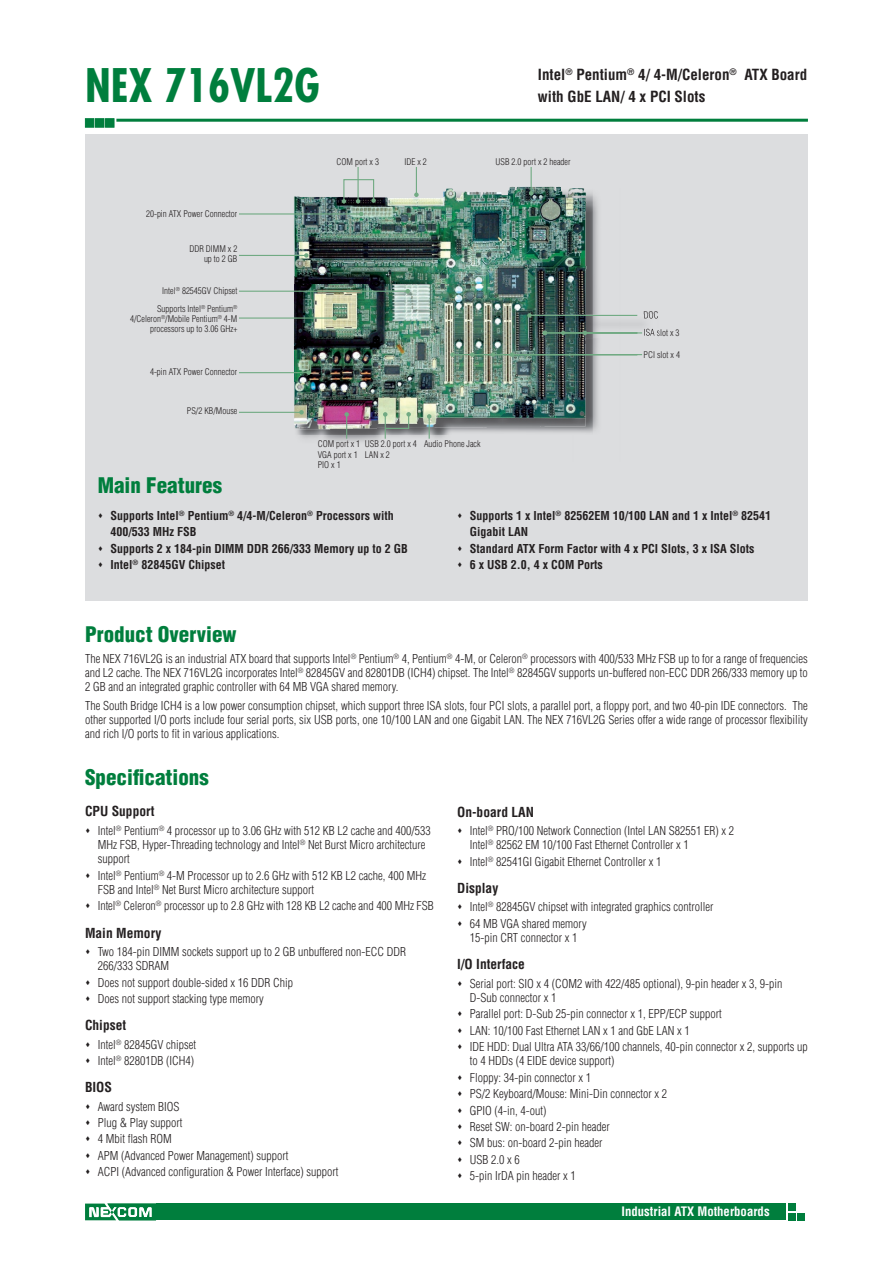
<style>
.page{position:relative;width:893px;height:1263px;background:#fff}
.page>*{position:absolute;margin:0;border:0;box-sizing:border-box;transform-origin:0 0}
.t1{font:700 condensed 45px "Futura";color:#007e3d}
.t2{font:900 condensed 21px "Helvetica";color:#007e3d}
.t3{font:700 condensed 15px/22.5px "Helvetica";color:#231f20}
.t4{font:700 condensed 13.5px "Helvetica";color:#231f20}
.t5{font:700 condensed 12.75px "Helvetica";color:#fff}
.t6{font:300 condensed 12px/16.4px "Helvetica";color:#231f20}
.t7{font:700 condensed 12px/16.5px "Helvetica";color:#231f20}
.t8{font:300 condensed 9px/10.4px "Helvetica";color:#231f20}
</style>
<div class="page">
<svg style="left:85px;top:1203px;width:71px;height:17px"></svg>
<div style="left:156px;top:1203px;width:630px;height:17px;background:#007e3d"></div>
<div style="left:788px;top:1203px;width:7px;height:7px;background:#007e3d"></div>
<div style="left:788px;top:1213px;width:7px;height:7px;background:#007e3d"></div>
<div style="left:797px;top:1213px;width:7px;height:7px;background:#007e3d"></div>
<div style="left:85px;top:135px;width:723px;height:466px;background:#dcdddf"></div>
<hr style="left:116px;top:119px;width:692px;height:3px;background:#007e3d">
<div style="left:85px;top:118px;width:9px;height:10px;background:#007e3d;border:1px solid #007e3d"></div>
<div style="left:95px;top:118px;width:9px;height:10px;background:#007e3d;border:1px solid #007e3d"></div>
<div style="left:105px;top:118px;width:9px;height:10px;background:#007e3d;border:1px solid #007e3d"></div>
<img style="left:593px;top:196px;width:27px;height:235px">
<img style="left:295px;top:192px;width:298px;height:243px">
<img style="left:293px;top:196px;width:2px;height:229px">
<img style="left:510px;top:186px;width:74px;height:3px">
<img style="left:295px;top:189px;width:291px;height:241px">
<hr style="left:357px;top:167px;width:2px;height:34px;background:#71aa83">
<svg style="left:414px;top:167px;width:5px;height:30px"></svg>
<svg style="left:529px;top:167px;width:4px;height:29px"></svg>
<img style="left:528px;top:314px;width:125px;height:24px">
<img style="left:644px;top:314px;width:14px;height:5px">
<img style="left:644px;top:329px;width:14px;height:7px">
<img style="left:547px;top:332px;width:14px;height:1px">
<svg style="left:542px;top:331px;width:5px;height:4px"></svg>
<hr style="left:529px;top:315px;width:108px;height:1px;background:#71aa83">
<svg style="left:527px;top:313px;width:5px;height:5px"></svg>
<hr style="left:452px;top:354px;width:185px;height:1px;background:#71aa83">
<svg style="left:450px;top:352px;width:5px;height:5px"></svg>
<svg style="left:427px;top:414px;width:4px;height:25px"></svg>
<hr style="left:239px;top:412px;width:62px;height:1px;background:#71aa83">
<svg style="left:299px;top:410px;width:5px;height:5px"></svg>
<hr style="left:239px;top:372px;width:70px;height:1px;background:#71aa83">
<svg style="left:306px;top:360px;width:7px;height:15px"></svg>
<hr style="left:239px;top:317px;width:96px;height:2px;background:#71aa83">
<svg style="left:332px;top:316px;width:5px;height:4px"></svg>
<hr style="left:239px;top:291px;width:169px;height:1px;background:#71aa83">
<svg style="left:405px;top:289px;width:5px;height:4px"></svg>
<hr style="left:239px;top:255px;width:67px;height:1px;background:#71aa83">
<svg style="left:304px;top:253px;width:5px;height:5px"></svg>
<hr style="left:239px;top:213px;width:122px;height:2px;background:#71aa83">
<svg style="left:359px;top:212px;width:4px;height:4px"></svg>
<svg style="left:470px;top:352px;width:5px;height:5px"></svg>
<svg style="left:491px;top:352px;width:4px;height:5px"></svg>
<hr style="left:512px;top:354px;width:130px;height:1px;background:#71aa83">
<svg style="left:510px;top:352px;width:4px;height:5px"></svg>
<svg style="left:583px;top:331px;width:4px;height:4px"></svg>
<hr style="left:563px;top:332px;width:79px;height:1px;background:#71aa83">
<svg style="left:561px;top:331px;width:4px;height:4px"></svg>
<svg style="left:342px;top:179px;width:34px;height:25px"></svg>
<svg style="left:344px;top:412px;width:5px;height:27px"></svg>
<svg style="left:383px;top:412px;width:28px;height:27px"></svg>
<h1 class="t1" style="left:85px;top:56px;width:236px">NEX 716VL2G</h1>
<p class="t3" style="left:538px;top:63px;width:271px">Intel<sup>®</sup> Pentium<sup>®</sup> 4/ 4-M/Celeron<sup>®</sup> ATX Board with GbE LAN/ 4 x PCI Slots</p>
<p class="t8" style="left:146px;top:208px;width:93px">20-pin ATX Power Connector</p>
<p class="t8" style="left:189px;top:244px;width:49px;text-align:right">DDR DIMM x 2 up to 2 GB</p>
<p class="t8" style="left:162px;top:285px;width:77px">Intel<sup>®</sup> 82545GV Chipset</p>
<p class="t8" style="left:130px;top:303px;width:109px;text-align:right">Supports Intel<sup>®</sup> Pentium<sup>®<br></sup>4/Celeron<sup>®</sup>/Mobile Pentium<sup>®</sup> 4-M processors up to 3.06 GHz+</p>
<p class="t8" style="left:150px;top:367px;width:89px">4-pin ATX Power Connector</p>
<p class="t8" style="left:187px;top:406px;width:52px">PS/2 KB/Mouse</p>
<h2 class="t2" style="left:98px;top:472px;width:126px">Main Features</h2>
<p class="t8" style="left:337px;top:157px;width:44px">COM port x 3</p>
<p class="t8" style="left:404px;top:157px;width:24px">IDE x 2</p>
<p class="t8" style="left:496px;top:157px;width:76px">USB 2.0 port x 2 header</p>
<p class="t8" style="left:318px;top:439px;width:44px">COM port x 1<br>VGA port x 1<br>PIO x 1</p>
<p class="t8" style="left:365px;top:439px;width:117px">USB 2.0 port x 4 Audio Phone Jack<br>LAN x 2</p>
<p class="t8" style="left:644px;top:306px;width:37px;line-height:17.2px">DOC<br>ISA slot x 3</p>
<p class="t8" style="left:644px;top:350px;width:38px">PCI slot x 4</p>
<p class="t7" style="left:111px;top:507px;width:299px">Supports Intel<sup>®</sup> Pentium<sup>®</sup> 4/4-M/Celeron<sup>®</sup> Processors with 400/533 MHz FSB<br>Supports 2 x 184-pin DIMM DDR 266/333 Memory up to 2 GB Intel<sup>®</sup> 82845GV Chipset</p>
<p class="t7" style="left:470px;top:507px;width:303px">Supports 1 x Intel<sup>®</sup> 82562EM 10/100 LAN and 1 x Intel<sup>®</sup> 82541<br>Gigabit LAN<br>Standard ATX Form Factor with 4 x PCI Slots, 3 x ISA Slots<br>6 x USB 2.0, 4 x COM Ports</p>
<h2 class="t2" style="left:85px;top:621px;width:153px">Product Overview</h2>
<p class="t6" style="left:85px;top:651px;width:724px;line-height:14.2px;text-align:justify">The NEX 716VL2G is an industrial ATX board that supports Intel<sup>®</sup> Pentium<sup>®</sup> 4, Pentium<sup>®</sup> 4-M, or Celeron<sup>®</sup> processors with 400/533 MHz FSB up to for a range of frequencies and L2 cache. The NEX 716VL2G incorporates Intel<sup>®</sup> 82845GV and 82801DB (ICH4) chipset. The Intel<sup>®</sup> 82845GV supports un-buffered non-ECC DDR 266/333 memory up to 2 GB and an integrated graphic controller with 64 MB VGA shared memory.</p>
<p class="t6" style="left:85px;top:698px;width:724px;line-height:14.2px;text-align:justify">The South Bridge ICH4 is a low power consumption chipset, which support three ISA slots, four PCI slots, a parallel port, a floppy port, and two 40-pin IDE connectors. The other supported I/O ports include four serial ports, six USB ports, one 10/100 LAN and one Gigabit LAN. The NEX 716VL2G Series offer a wide range of processor flexibility and rich I/O ports to fit in various applications.</p>
<h2 class="t2" style="left:85px;top:764px;width:125px">Specifications</h2>
<p class="t4" style="left:85px;top:803px;width:71px">CPU Support</p>
<p class="t6" style="left:98px;top:823px;width:335px;line-height:14.2px">Intel<sup>®</sup> Pentium<sup>®</sup> 4 processor up to 3.06 GHz with 512 KB L2 cache and 400/533<br>MHz FSB, Hyper-Threading technology and Intel<sup>®</sup> Net Burst Micro architecture support</p>
<p class="t6" style="left:98px;top:868px;width:330px;line-height:14.2px">Intel<sup>®</sup> Pentium<sup>®</sup> 4-M Processor up to 2.6 GHz with 512 KB L2 cache, 400 MHz<br>FSB and Intel<sup>®</sup> Net Burst Micro architecture support</p>
<p class="t6" style="left:98px;top:898px;width:337px">Intel<sup>®</sup> Celeron<sup>®</sup> processor up to 2.8 GHz with 128 KB L2 cache and 400 MHz FSB</p>
<p class="t4" style="left:85px;top:924px;width:78px">Main Memory</p>
<p class="t6" style="left:98px;top:944px;width:310px;line-height:14.2px">Two 184-pin DIMM sockets support up to 2 GB unbuffered non-ECC DDR<br>266/333 SDRAM</p>
<p class="t6" style="left:98px;top:974px;width:197px">Does not support double-sided x 16 DDR Chip<br>Does not support stacking type memory</p>
<p class="t4" style="left:85px;top:1017px;width:43px">Chipset</p>
<p class="t6" style="left:98px;top:1036px;width:100px">Intel<sup>®</sup> 82845GV chipset<br>Intel<sup>®</sup> 82801DB (ICH4)</p>
<p class="t4" style="left:85px;top:1079px;width:29px">BIOS</p>
<p class="t6" style="left:98px;top:1098px;width:242px">Award system BIOS<br>Plug &amp; Play support<br>4 Mbit flash ROM<br>APM (Advanced Power Management) support<br>ACPI (Advanced configuration &amp; Power Interface) support</p>
<p class="t4" style="left:457px;top:803px;width:78px">On-board LAN</p>
<p class="t6" style="left:470px;top:824px;width:266px;line-height:14.2px">Intel<sup>®</sup> PRO/100 Network Connection (Intel LAN S82551 ER) x 2<br>Intel<sup>®</sup> 82562 EM 10/100 Fast Ethernet Controller x 1</p>
<p class="t6" style="left:470px;top:853px;width:193px">Intel<sup>®</sup> 82541GI Gigabit Ethernet Controller x 1</p>
<p class="t4" style="left:457px;top:880px;width:43px">Display</p>
<p class="t6" style="left:470px;top:899px;width:245px">Intel<sup>®</sup> 82845GV chipset with integrated graphics controller<br>64 MB VGA shared memory</p>
<p class="t6" style="left:470px;top:929px;width:109px">15-pin CRT connector x 1</p>
<p class="t4" style="left:457px;top:956px;width:69px">I/O Interface</p>
<p class="t6" style="left:470px;top:976px;width:314px;line-height:14.2px">Serial port: SIO x 4 (COM2 with 422/485 optional), 9-pin header x 3, 9-pin<br>D-Sub connector x 1</p>
<p class="t6" style="left:470px;top:1006px;width:339px">Parallel port: D-Sub 25-pin connector x 1, EPP/ECP support<br>LAN: 10/100 Fast Ethernet LAN x 1 and GbE LAN x 1<br>IDE HDD: Dual Ultra ATA 33/66/100 channels, 40-pin connector x 2, supports up</p>
<p class="t6" style="left:470px;top:1053px;width:199px">to 4 HDDs (4 EIDE device support)<br>Floppy: 34-pin connector x 1<br>PS/2 Keyboard/Mouse: Mini-Din connector x 2<br>GPIO (4-in, 4-out)<br>Reset SW: on-board 2-pin header<br>SM bus: on-board 2-pin header<br>USB 2.0 x 6<br>5-pin IrDA pin header x 1</p>
<p class="t5" style="left:622px;top:1204px;width:150px">Industrial ATX Motherboards</p>
</div>
